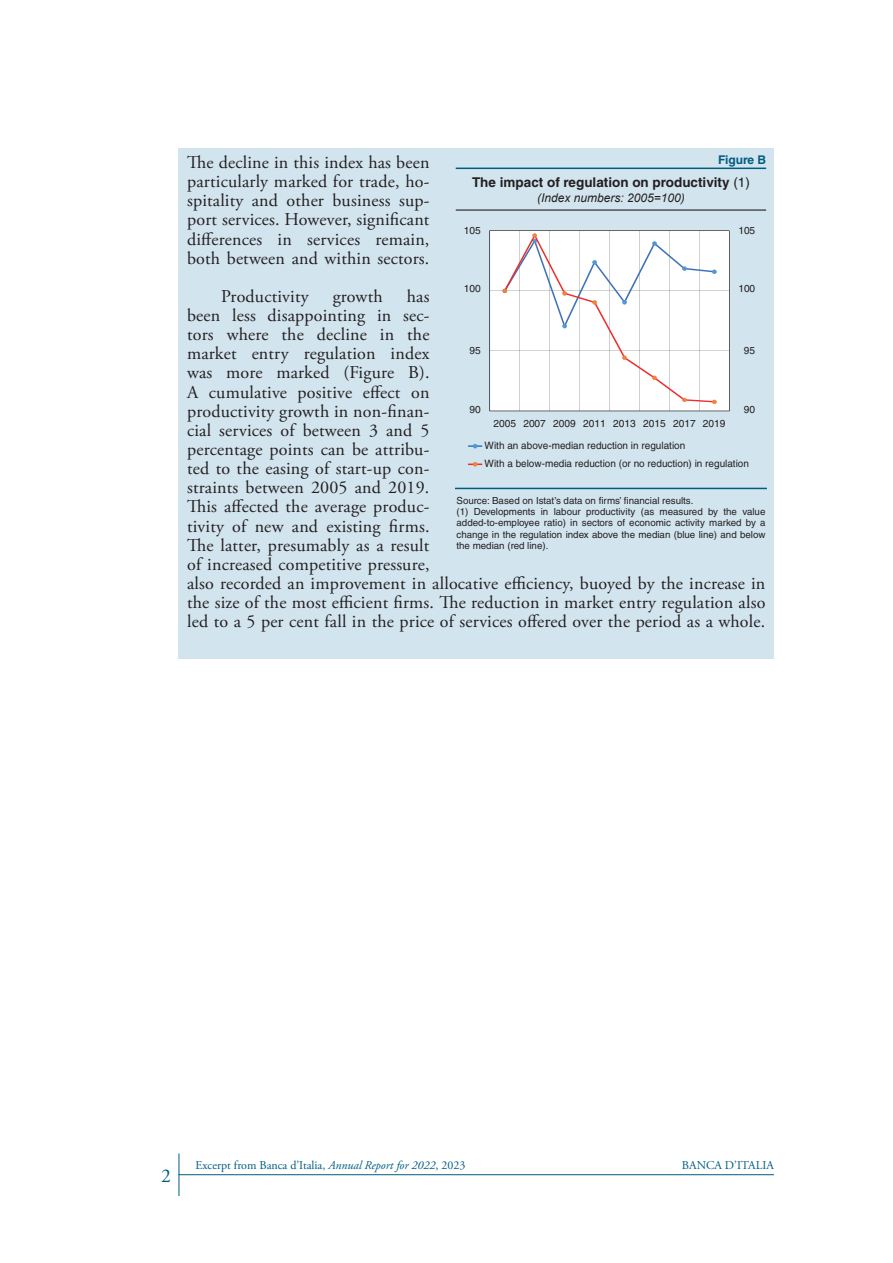
<style>
.page{position:relative;width:893px;height:1263px;background:#fff}
.page>*{position:absolute;margin:0;border:0;box-sizing:border-box;transform-origin:0 0}
.t1{font:19.5px "Adobe Garamond Pro";color:#005c81}
.PARAGRAFO__Box{font:18px/19.2px "Adobe Garamond Pro";letter-spacing:.01em;color:#231f20;text-align:justify}
.TITOLO__Tabella_e_Fi{font:700 13.5px "Helvetica LT Std";color:#231f20}
.t2{font:12px "Adobe Garamond Pro";color:#005c81}
.SOTTOTITOLO__Tabella{font:italic 12px "Arial";color:#231f20}
.NUMERO__Tabella_e_Fi{font:700 12px "Helvetica LT Std";color:#005c81}
.t3{font:10.2px/21.9px "Helvetica LT Std";color:#231f20}
.NOTA__Figura{font:9.75px/11.2px "Helvetica LT Std";color:#231f20;text-align:justify}
.s1{font-weight:400}
.s2{font-style:italic}
</style>
<div class="page">
<hr style="left:179px;top:1174px;width:595px;height:1px;background:#005c81">
<hr style="left:179px;top:1153px;width:1px;height:43px;background:#005c81">
<div style="left:179px;top:148px;width:595px;height:510px;background:#d2e4ee"></div>
<svg style="left:456px;top:167px;width:310px;height:323px"></svg>
<hr style="left:456px;top:209px;width:310px;height:2px;background:#231f20">
<hr style="left:456px;top:168px;width:310px;height:1px;background:#005c81">
<hr style="left:455px;top:488px;width:312px;height:1px;background:#005c81">
<hr style="left:490px;top:411px;width:239px;height:1px;background:#000001">
<hr style="left:729px;top:231px;width:1px;height:180px;background:#000001">
<svg style="left:489px;top:230px;width:240px;height:181px"></svg>
<svg style="left:468px;top:444px;width:14px;height:4px"></svg>
<svg style="left:468px;top:462px;width:14px;height:4px"></svg>
<p class="PARAGRAFO__Box" style="left:187px;top:153px;width:244px">The decline in this index has been particularly marked for trade, ho&shy;spitality and other business sup&shy;port services. However, significant differences in services remain, both between and within sectors.</p>
<p class="PARAGRAFO__Box" style="left:221px;top:287px;width:89px">Productivity</p>
<p class="PARAGRAFO__Box" style="left:333px;top:287px;width:52px">growth</p>
<p class="NUMERO__Tabella_e_Fi" style="left:718px;top:152px;width:50px">Figure B</p>
<p class="TITOLO__Tabella_e_Fi" style="left:472px;top:174px;width:279px">The impact of regulation on productivity <span class="s1">(1)</span></p>
<p class="SOTTOTITOLO__Tabella" style="left:537px;top:190px;width:149px">(Index numbers: 2005=100)</p>
<p class="t3" style="left:738px;top:219px;width:18px">105</p>
<p class="t3" style="left:464px;top:219px;width:18px">105</p>
<p class="t3" style="left:738px;top:278px;width:18px">100</p>
<p class="t3" style="left:464px;top:278px;width:18px">100</p>
<p class="PARAGRAFO__Box" style="left:187px;top:287px;width:580px;text-align:left;text-indent:220px">has<br>been less disappointing in sec-<br>tors where the decline in the<br>market entry regulation index<br>was more marked (Figure B).<br>A cumulative positive effect on<br>productivity growth in non-finan-<br>cial services of between 3 and 5<br>percentage points can be attribu-<br>ted to the easing of start-up con-<br>straints between 2005 and 2019.<br>This affected the average produc-<br>tivity of new and existing firms.<br>The latter, presumably as a result<br>of increased competitive pressure,<br>also recorded an improvement in allocative efficiency, buoyed by the increase in the size of the most efficient firms. The reduction in market entry regulation also led to a 5 per cent fall in the price of services offered over the period as a whole.</p>
<p class="t3" style="left:744px;top:339px;width:13px">95</p>
<p class="t3" style="left:469px;top:339px;width:13px">95</p>
<p class="t3" style="left:744px;top:399px;width:13px">90</p>
<p class="t3" style="left:469px;top:399px;width:13px">90</p>
<p class="t3" style="left:485px;top:413px;width:242px;text-indent:9px">2005 2007 2009 2011 2013 2015 2017 2019<br>With an above-median reduction in regulation</p>
<p class="t3" style="left:485px;top:453px;width:266px">With a below-media reduction (or no reduction) in regulation</p>
<p class="NOTA__Figura" style="left:456px;top:495px;width:238px">Source: Based on Istat’s data on firms’ financial results.</p>
<p class="NOTA__Figura" style="left:456px;top:506px;width:310px">(1) Developments in labour productivity (as measured by the value added-to-employee ratio) in sectors of economic activity marked by a change in the regulation index above the median (blue line) and below the median (red line).</p>
<p class="t1" style="left:161px;top:1164px;width:11px">2</p>
<p class="t2" style="left:196px;top:1158px;width:271px">Excerpt from Banca d’Italia, <span class="s2">Annual Report for 2022</span>, 2023</p>
<p class="t2" style="left:682px;top:1158px;width:93px">BANCA D’ITALIA</p>
</div>
